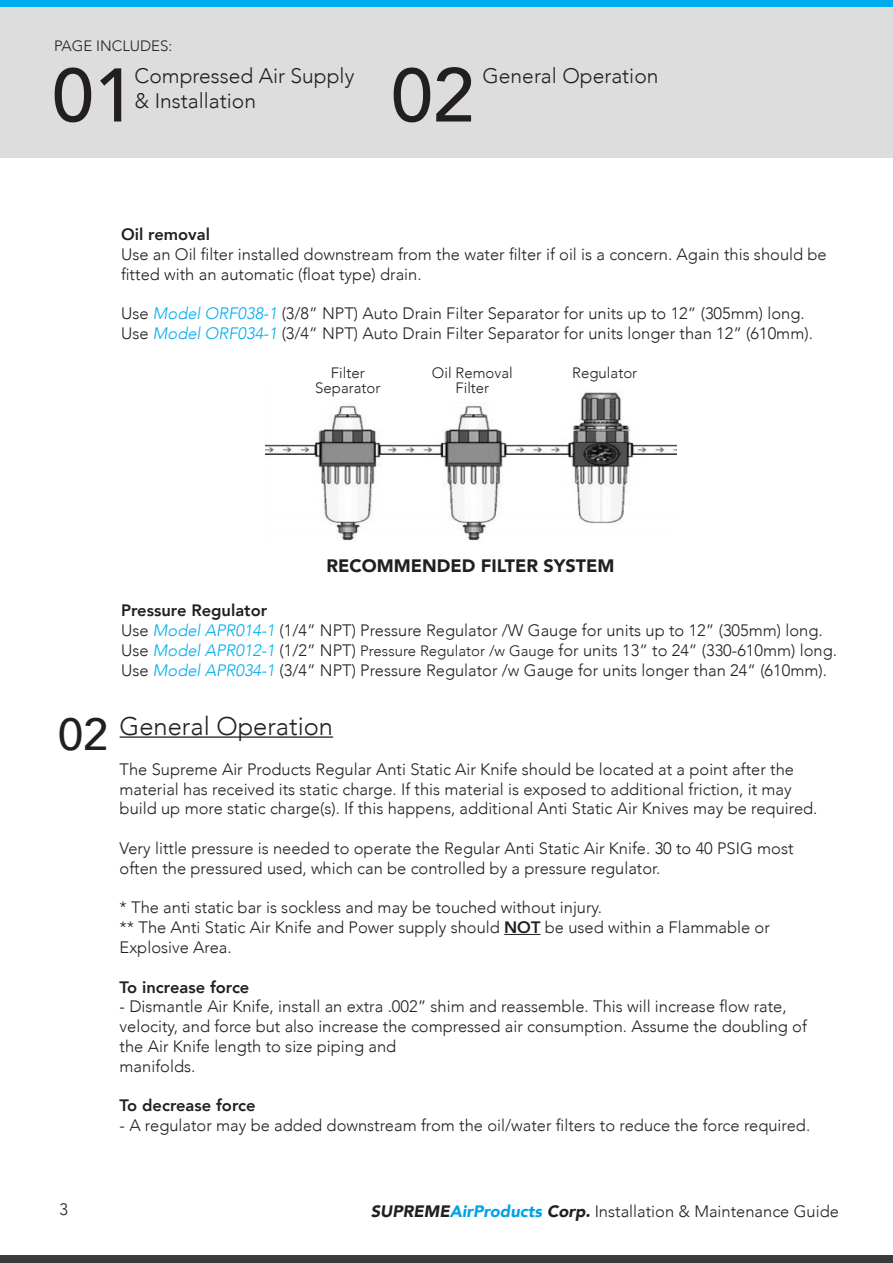
<style>
.page{position:relative;width:893px;height:1263px;background:#fff}
.page>*{position:absolute;margin:0;border:0;box-sizing:border-box;transform-origin:0 0}
.t1{font:500 75px "Avenir";color:#231f20}
.t2{font:500 45px "Avenir";color:#231f20}
.t3{font:300 25.5px "Avenir";color:#231f20}
.t4{font:300 21px/25.2px "Avenir";color:#231f20}
.t5{font:900 18px "Avenir";color:#231f20}
.t6{font:300 16.5px/19.8px "Avenir";color:#231f20}
.t7{font:800 16.5px "Avenir";color:#231f20}
.t8{font:300 15px "Avenir";color:#231f20}
.s1{font-style:italic;color:#00aeef}
.s2{font-size:15px}
.s3{font-weight:800}
.s4{font-weight:900;font-style:italic}
.s5{font-weight:900;font-style:italic;color:#00a3e2}
</style>
<div class="page">
<div style="left:0;top:0;width:892px;height:8px;background:#00aeef"></div>
<div style="left:0;top:1255px;width:892px;height:8px;background:#3b3b3b"></div>
<div style="left:0;top:8px;width:892px;height:150px;background:#ddd"></div>
<hr style="left:120px;top:736px;width:213px;height:2px;background:#231f20">
<hr style="left:504px;top:934px;width:36px;height:1px;background:#231f20">
<img style="left:265px;top:392px;width:411px;height:149px">
<p class="t8" style="left:54px;top:37px;width:120px">PAGE INCLUDES:</p>
<p class="t1" style="left:52px;top:31px;width:85px">01</p>
<p class="t4" style="left:135px;top:63px;width:221px">Compressed Air Supply &amp; Installation</p>
<p class="t1" style="left:391px;top:31px;width:85px">02</p>
<p class="t4" style="left:483px;top:63px;width:177px">General Operation</p>
<p class="t7" style="left:121px;top:221px;width:90px">Oil removal</p>
<p class="t6" style="left:121px;top:244px;width:707px">Use an Oil filter installed downstream from the water filter if oil is a concern. Again this should be fitted with an automatic (float type) drain.</p>
<p class="t6" style="left:121px;top:304px;width:685px">Use <span class="s1">Model ORF038-1</span> (3/8” NPT) Auto Drain Filter Separator for units up to 12” (305mm) long.</p>
<p class="t6" style="left:121px;top:323px;width:693px">Use <span class="s1">Model ORF034-1</span> (3/4” NPT) Auto Drain Filter Separator for units longer than 12” (610mm).</p>
<p class="t8" style="left:331px;top:364px;width:35px">Filter</p>
<p class="t8" style="left:315px;top:379px;width:67px">Separator</p>
<p class="t8" style="left:432px;top:364px;width:82px">Oil Removal</p>
<p class="t8" style="left:455px;top:379px;width:35px">Filter</p>
<p class="t8" style="left:572px;top:364px;width:67px">Regulator</p>
<p class="t5" style="left:327px;top:550px;width:289px">RECOMMENDED FILTER SYSTEM</p>
<p class="t7" style="left:121px;top:598px;width:148px">Pressure Regulator</p>
<p class="t6" style="left:121px;top:620px;width:703px">Use <span class="s1">Model APR014-1</span> (1/4” NPT) Pressure Regulator /W Gauge for units up to 12” (305mm) long.</p>
<p class="t6" style="left:121px;top:640px;width:717px">Use <span class="s1">Model APR012-1</span> (1/2” NPT) <span class="s2">Pressure Regulator /w Gauge</span> for units 13” to 24” (330-610mm) long.</p>
<p class="t6" style="left:121px;top:660px;width:707px">Use <span class="s1">Model APR034-1</span> (3/4” NPT) Pressure Regulator /w Gauge for units longer than 24” (610mm).</p>
<p class="t2" style="left:58px;top:695px;width:52px">02</p>
<p class="t3" style="left:120px;top:711px;width:215px">General Operation</p>
<p class="t6" style="left:120px;top:759px;width:699px">The Supreme Air Products Regular Anti Static Air Knife should be located at a point after the material has received its static charge. If this material is exposed to additional friction, it may build up more static charge(s). If this happens, additional Anti Static Air Knives may be required.</p>
<p class="t6" style="left:120px;top:838px;width:675px">Very little pressure is needed to operate the Regular Anti Static Air Knife. 30 to 40 PSIG most often the pressured used, which can be controlled by a pressure regulator.</p>
<p class="t6" style="left:120px;top:898px;width:484px">* The anti static bar is sockless and may be touched without injury.</p>
<p class="t6" style="left:120px;top:918px;width:652px">** The Anti Static Air Knife and Power supply should <span class="s3">NOT</span> be used within a Flammable or<br>Explosive Area.</p>
<p class="t7" style="left:120px;top:974px;width:131px">To increase force</p>
<p class="t6" style="left:120px;top:997px;width:689px">- Dismantle Air Knife, install an extra .002” shim and reassemble. This will increase flow rate, velocity, and force but also increase the compressed air consumption. Assume the doubling of the Air Knife length to size piping and</p>
<p class="t6" style="left:120px;top:1056px;width:77px">manifolds.</p>
<p class="t7" style="left:120px;top:1093px;width:137px">To decrease force</p>
<p class="t6" style="left:120px;top:1116px;width:692px">- A regulator may be added downstream from the oil/water filters to reduce the force required.</p>
<p class="t6" style="left:60px;top:1199px;width:10px">3</p>
<p class="t6" style="left:371px;top:1201px;width:470px"><span class="s4">SUPREME</span><span class="s5">AirProducts</span> <span class="s4">Corp.</span> Installation &amp; Maintenance Guide</p>
</div>
